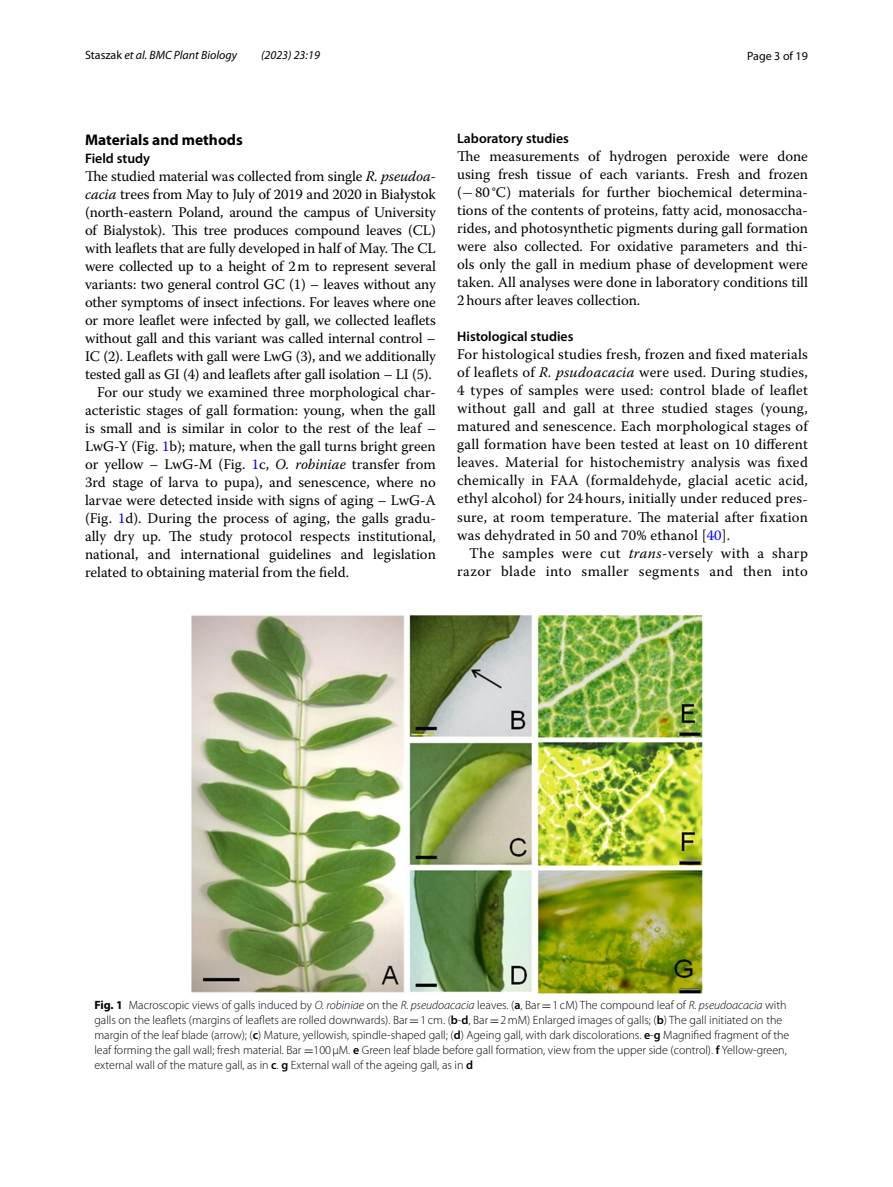
<style>
.page{position:relative;width:893px;height:1187px;background:#fff}
.page>*{position:absolute;margin:0;border:0;box-sizing:border-box;transform-origin:0 0}
.t1{font:700 15.45px "Myriad Pro";color:#000}
.t2{font:14.7px/18px "Warnock Pro";color:#000;text-align:justify}
.t3{font:14.7px/18px "Warnock Pro";letter-spacing:.03em;color:#000;text-align:right}
.t4{font:600 13.8px "Myriad Pro";color:#000}
.t5{font:300 12px/15px "Myriad Pro";color:#000}
.t6{font:italic 12px "Myriad Pro";color:#000}
.t7{font:12px "Myriad Pro";color:#000}
.s1{font-style:normal}
.s2{font-style:italic}
.s3{color:#00f}
.s4{font-family:"MTSY"}
.s5{font-weight:700}
.s6{font-weight:600}
.s7{font-family:"MTSY";font-weight:400}
</style>
<div class="page">
<img style="left:192px;top:615px;width:510px;height:378px">
<p class="t6" style="left:85px;top:48px;width:154px"><span class="s1">Staszak</span> et al. BMC Plant Biology</p>
<p class="t6" style="left:261px;top:48px;width:60px">(2023) 23:19</p>
<p class="t7" style="left:747px;top:48px;width:62px">Page 3 of 19</p>
<p class="t1" style="left:85px;top:129px;width:159px">Materials and methods</p>
<p class="t4" style="left:85px;top:149px;width:67px">Field study</p>
<p class="t2" style="left:85px;top:166px;width:352px">The studied material was collected from single <span class="s2">R. pseudoa-</span></p>
<p class="t2" style="left:85px;top:184px;width:352px"><span class="s2">cacia</span> trees from May to July of 2019 and 2020 in Białystok</p>
<p class="t2" style="left:85px;top:202px;width:352px">(north-eastern Poland, around the campus of University</p>
<p class="t2" style="left:85px;top:220px;width:352px">of Bialystok). This tree produces compound leaves (CL)</p>
<p class="t2" style="left:85px;top:238px;width:352px">with leaflets that are fully developed in half of May. The CL</p>
<p class="t2" style="left:85px;top:256px;width:352px">were collected up to a height of 2m to represent several</p>
<p class="t2" style="left:85px;top:274px;width:352px">variants: two general control GC (1) – leaves without any</p>
<p class="t2" style="left:85px;top:292px;width:352px">other symptoms of insect infections. For leaves where one</p>
<p class="t2" style="left:85px;top:310px;width:352px">or more leaflet were infected by gall, we collected leaflets</p>
<p class="t2" style="left:85px;top:328px;width:352px">without gall and this variant was called internal control –</p>
<p class="t2" style="left:85px;top:346px;width:352px">IC (2). Leaflets with gall were LwG (3), and we additionally</p>
<p class="t2" style="left:85px;top:364px;width:348px">tested gall as GI (4) and leaflets after gall isolation – LI (5).</p>
<p class="t2" style="left:97px;top:382px;width:340px">For our study we examined three morphological char-</p>
<p class="t2" style="left:85px;top:400px;width:352px">acteristic stages of gall formation: young, when the gall</p>
<p class="t2" style="left:85px;top:418px;width:352px">is small and is similar in color to the rest of the leaf –</p>
<p class="t2" style="left:85px;top:436px;width:352px">LwG-Y (Fig. <span class="s3">1</span>b); mature, when the gall turns bright green</p>
<p class="t2" style="left:85px;top:454px;width:352px">or yellow – LwG-M (Fig. <span class="s3">1</span>c, <span class="s2">O. robiniae</span> transfer from</p>
<p class="t2" style="left:85px;top:472px;width:352px">3rd stage of larva to pupa), and senescence, where no</p>
<p class="t2" style="left:85px;top:490px;width:352px">larvae were detected inside with signs of aging – LwG-A</p>
<p class="t2" style="left:85px;top:508px;width:352px">(Fig. <span class="s3">1</span>d). During the process of aging, the galls gradu-</p>
<p class="t2" style="left:85px;top:526px;width:352px">ally dry up. The study protocol respects institutional,</p>
<p class="t2" style="left:85px;top:544px;width:352px">national, and international guidelines and legislation</p>
<p class="t2" style="left:85px;top:562px;width:265px">related to obtaining material from the field.</p>
<p class="t4" style="left:457px;top:130px;width:113px">Laboratory studies</p>
<p class="t2" style="left:457px;top:147px;width:352px">The measurements of hydrogen peroxide were done using fresh tissue of each variants. Fresh and frozen (<span class="s4">−</span>80°C) materials for further biochemical determina&shy;tions of the contents of proteins, fatty acid, monosaccha&shy;rides, and photosynthetic pigments during gall formation were also collected. For oxidative parameters and thi&shy;ols only the gall in medium phase of development were taken. All analyses were done in laboratory conditions till 2hours after leaves collection.</p>
<p class="t4" style="left:457px;top:328px;width:118px">Histological studies</p>
<p class="t2" style="left:457px;top:345px;width:352px">For histological studies fresh, frozen and fixed materials of leaflets of <span class="s2">R. psudoacacia</span> were used. During studies, 4 types of samples were used: control blade of leaflet without gall and gall at three studied stages (young, matured and senescence. Each morphological stages of gall formation have been tested at least on 10 different leaves. Material for histochemistry analysis was fixed chemically in FAA (formaldehyde, glacial acetic acid, ethyl alcohol) for 24 hours, initially under reduced pres&shy;sure, at room temperature. The material after fixation was dehydrated in 50 and 70% ethanol [<span class="s3">40</span>].</p>
<p class="t3" style="left:457px;top:543px;width:352px">The samples were cut <span class="s2">trans</span>-versely with a sharp razor blade into smaller segments and then into</p>
<p class="t5" style="left:94px;top:997px;width:696px"><span class="s5">Fig. 1</span> Macroscopic views of galls induced by <span class="s2">O. robiniae</span> on the <span class="s2">R. pseudoacacia</span> leaves. (<span class="s6">a</span>, Bar<span class="s7">=</span>1 cM) The compound leaf of <span class="s2">R. pseudoacacia</span> with galls on the leaflets (margins of leaflets are rolled downwards). Bar<span class="s7">=</span>1 cm. (<span class="s6">b</span>-<span class="s6">d</span>, Bar<span class="s7">=</span>2mM) Enlarged images of galls; (<span class="s6">b</span>) The gall initiated on the margin of the leaf blade (arrow); (<span class="s6">c</span>) Mature, yellowish, spindle-shaped gall; (<span class="s6">d</span>) Ageing gall, with dark discolorations. <span class="s6">e</span>-<span class="s6">g</span> Magnified fragment of the leaf forming the gall wall; fresh material. Bar <span class="s7">=</span>100μM. <span class="s6">e</span> Green leaf blade before gall formation, view from the upper side (control). <span class="s6">f</span> Yellow-green, external wall of the mature gall, as in <span class="s6">c</span>. <span class="s6">g</span> External wall of the ageing gall, as in <span class="s6">d</span></p>
</div>
